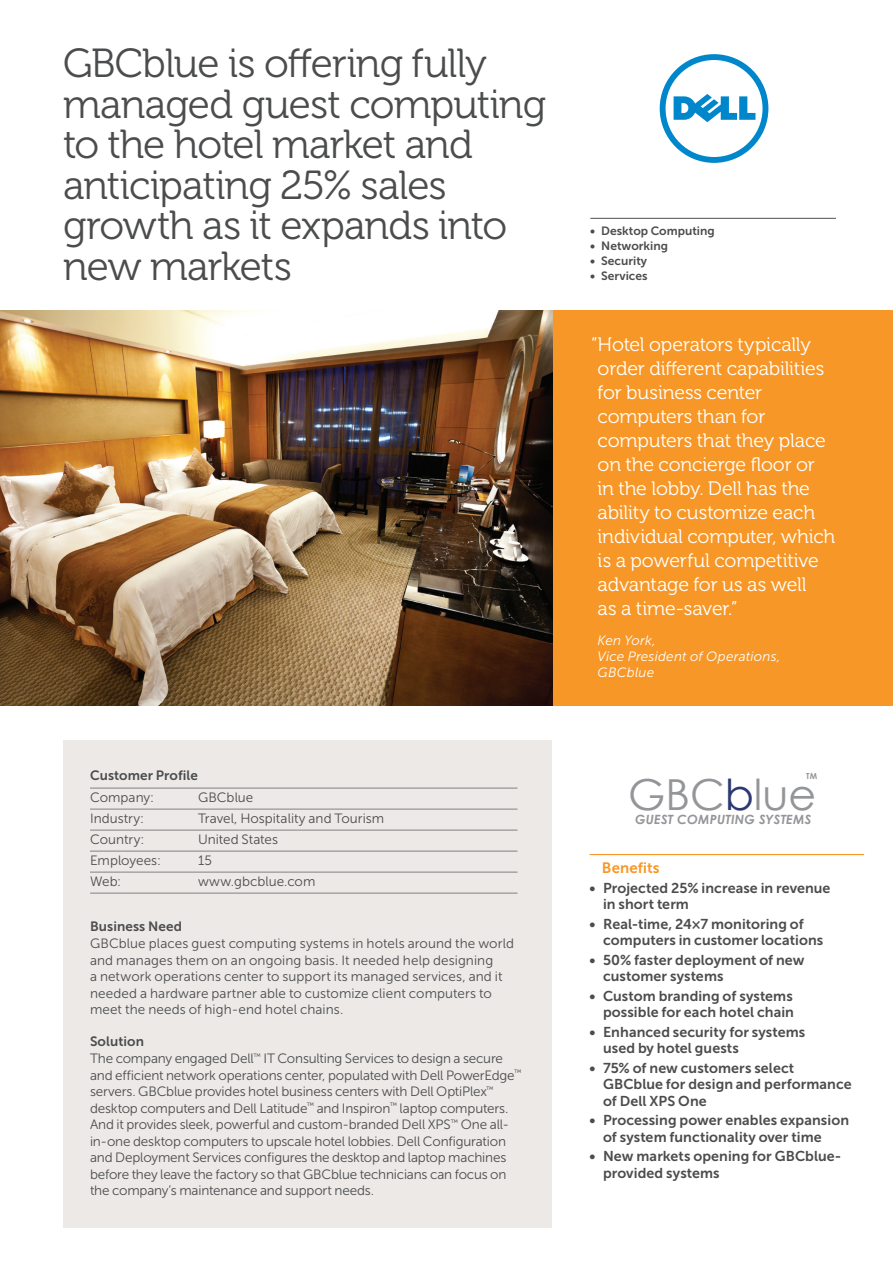
<style>
.page{position:relative;width:893px;height:1263px;background:#fff}
.page>*{position:absolute;margin:0;border:0;box-sizing:border-box;transform-origin:0 0}
.t1{font:42.75px "Century Gothic";color:#939598}
.p1_Headline-rebrand{font:40.5px/40.5px "Museo For Dell 300";letter-spacing:-.025em;color:#4b4c4d}
.p1-4_pullquote-rebra{font:19.5px/24px "Museo For Dell 300";letter-spacing:-.01em;color:#fff}
.p1_benefits_head-reb{font:15px "Museo Sans For Dell 700";letter-spacing:.01em;color:#f79727}
.p1_benefits_bullets{font:14.25px/16.5px "Museo Sans For Dell 700";letter-spacing:.005em;color:#4b4c4d}
.p1_sidebar_body-rebr{font:13.5px/16.5px "Museo Sans For Dell 300";letter-spacing:-.01em;color:#4b4c4d}
.p1_sidebar_body-rebr-2{font:13.5px/16.5px "Museo Sans For Dell 300";letter-spacing:.01em;color:#4b4c4d}
.p1_cust-prof_call-re{font:13.5px "Museo Sans For Dell 300";color:#4b4c4d}
.p1-4_pullquote-rebra-2{font:italic 13.5px/16.2px "Museo Sans For Dell 300";letter-spacing:.015em;color:#fff}
.p1_cust-prof-head-re{font:13.5px "Museo Sans For Dell 700";letter-spacing:.01em;color:#4b4c4d}
.p1_sidebar_subhead_r{font:13.5px "Museo Sans For Dell 700";letter-spacing:.01em;color:#4b4c4d}
.t2{font:italic 700 12.75px "Century Gothic";letter-spacing:.015em;color:#939598}
.p1_solutions_list-re{font:12px "Museo Sans For Dell 700";color:#4b4c4d}
.p1_solutions_list_ru{font:12px "Museo Sans For Dell 700";color:#4b4c4d}
.t3{font:700 8.25px "Century Gothic";color:#939598}
.s1{color:#2c3972}
</style>
<div class="page">
<div style="left:64px;top:740px;width:488px;height:487px;background:#ece9e7"></div>
<div style="left:0;top:310px;width:893px;height:396px;background:#f79727"></div>
<img style="left:0;top:310px;width:553px;height:396px">
<svg style="left:660px;top:54px;width:108px;height:109px"></svg>
<hr style="left:590px;top:218px;width:246px;height:1px;background:#636366">
<hr style="left:90px;top:788px;width:428px;height:1px;background:#808285">
<hr style="left:90px;top:809px;width:428px;height:1px;background:#808285">
<hr style="left:90px;top:830px;width:428px;height:1px;background:#808285">
<hr style="left:90px;top:851px;width:428px;height:1px;background:#808285">
<hr style="left:90px;top:872px;width:428px;height:1px;background:#808285">
<hr style="left:90px;top:893px;width:428px;height:1px;background:#808285">
<hr style="left:590px;top:854px;width:274px;height:1px;background:#f79727">
<p class="p1_Headline-rebrand" style="left:63px;top:44px;width:485px">GBCblue is offering fully managed guest computing to the hotel market and anticipating 25% sales growth as it expands into new markets</p>
<p class="p1_cust-prof-head-re" style="left:90px;top:768px;width:109px">Customer Profile</p>
<p class="p1_cust-prof_call-re" style="left:90px;top:790px;width:66px">Company:</p>
<p class="p1_cust-prof_call-re" style="left:198px;top:790px;width:57px">GBCblue</p>
<p class="p1_cust-prof_call-re" style="left:90px;top:811px;width:56px">Industry:</p>
<p class="p1_cust-prof_call-re" style="left:198px;top:811px;width:188px">Travel, Hospitality and Tourism</p>
<p class="p1_cust-prof_call-re" style="left:90px;top:832px;width:56px">Country:</p>
<p class="p1_cust-prof_call-re" style="left:198px;top:832px;width:82px">United States</p>
<p class="p1_cust-prof_call-re" style="left:90px;top:853px;width:72px">Employees:</p>
<p class="p1_cust-prof_call-re" style="left:198px;top:853px;width:16px">15</p>
<p class="p1_cust-prof_call-re" style="left:90px;top:874px;width:33px">Web:</p>
<p class="p1_cust-prof_call-re" style="left:198px;top:874px;width:119px">www.gbcblue.com</p>
<p class="p1_cust-prof-head-re" style="left:90px;top:919px;width:94px">Business Need</p>
<p class="p1_sidebar_body-rebr-2" style="left:90px;top:935px;width:425px">GBCblue places guest computing systems in hotels around the world and manages them on an ongoing basis. It needed help designing<br>a network operations center to support its managed services, and it needed a hardware partner able to customize client computers to meet the needs of high-end hotel chains.</p>
<p class="p1_sidebar_subhead_r" style="left:90px;top:1033px;width:56px">Solution</p>
<p class="p1_sidebar_body-rebr" style="left:90px;top:1050px;width:433px">The company engaged Dell<sup>™</sup> IT Consulting Services to design a secure and efficient network operations center, populated with Dell PowerEdge<sup>™ </sup>servers. GBCblue provides hotel business centers with Dell OptiPlex<sup>™ </sup>desktop computers and Dell Latitude<sup>™</sup> and Inspiron<sup>™</sup> laptop computers.<br>And it provides sleek, powerful and custom-branded Dell XPS<sup>™</sup> One all&shy;in-one desktop computers to upscale hotel lobbies. Dell Configuration and Deployment Services configures the desktop and laptop machines before they leave the factory so that GBCblue technicians can focus on the company’s maintenance and support needs.</p>
<p class="p1_solutions_list_ru" style="left:590px;top:224px;width:126px">• Desktop Computing</p>
<p class="p1_solutions_list-re" style="left:590px;top:239px;width:79px">• Networking</p>
<p class="p1_solutions_list-re" style="left:590px;top:254px;width:58px">• Security</p>
<p class="p1_solutions_list-re" style="left:590px;top:269px;width:59px">• Services</p>
<p class="p1-4_pullquote-rebra" style="left:598px;top:333px;width:239px;text-indent:-7px">“Hotel operators typically order different capabilities for business center computers than for computers that they place on the concierge floor or in the lobby. Dell has the ability to customize each individual computer, which is a powerful competitive advantage for us as well<br>as a time-saver.”</p>
<p class="p1-4_pullquote-rebra-2" style="left:598px;top:632px;width:184px">Ken York,<br>Vice President of Operations,<br>GBCblue</p>
<p class="t3" style="left:806px;top:771px;width:12px">TM</p>
<p class="t2" style="left:635px;top:811px;width:178px">GUEST COMPUTING SYSTEMS</p>
<p class="t1" style="left:628px;top:768px;width:190px">GBC<span class="s1">b</span>lue</p>
<p class="p1_benefits_head-reb" style="left:602px;top:859px;width:59px">Benefits</p>
<p class="p1_benefits_bullets" style="left:603px;top:879px;width:229px;text-indent:-14px">• Projected 25% increase in revenue in short term</p>
<p class="p1_benefits_bullets" style="left:603px;top:915px;width:222px;text-indent:-14px">• Real-time, 24×7 monitoring of computers in customer locations</p>
<p class="p1_benefits_bullets" style="left:603px;top:951px;width:203px;text-indent:-14px">• 50% faster deployment of new customer systems</p>
<p class="p1_benefits_bullets" style="left:590px;top:987px;width:206px;text-align:right">• Custom branding of systems possible for each hotel chain</p>
<p class="p1_benefits_bullets" style="left:603px;top:1023px;width:204px;text-indent:-14px">• Enhanced security for systems used by hotel guests</p>
<p class="p1_benefits_bullets" style="left:603px;top:1059px;width:250px;text-indent:-14px">• 75% of new customers select<br>GBCblue for design and performance of Dell XPS One</p>
<p class="p1_benefits_bullets" style="left:603px;top:1112px;width:248px;text-indent:-14px">• Processing power enables expansion of system functionality over time</p>
<p class="p1_benefits_bullets" style="left:603px;top:1148px;width:240px;text-indent:-14px">• New markets opening for GBCblue&shy;provided systems</p>
</div>
